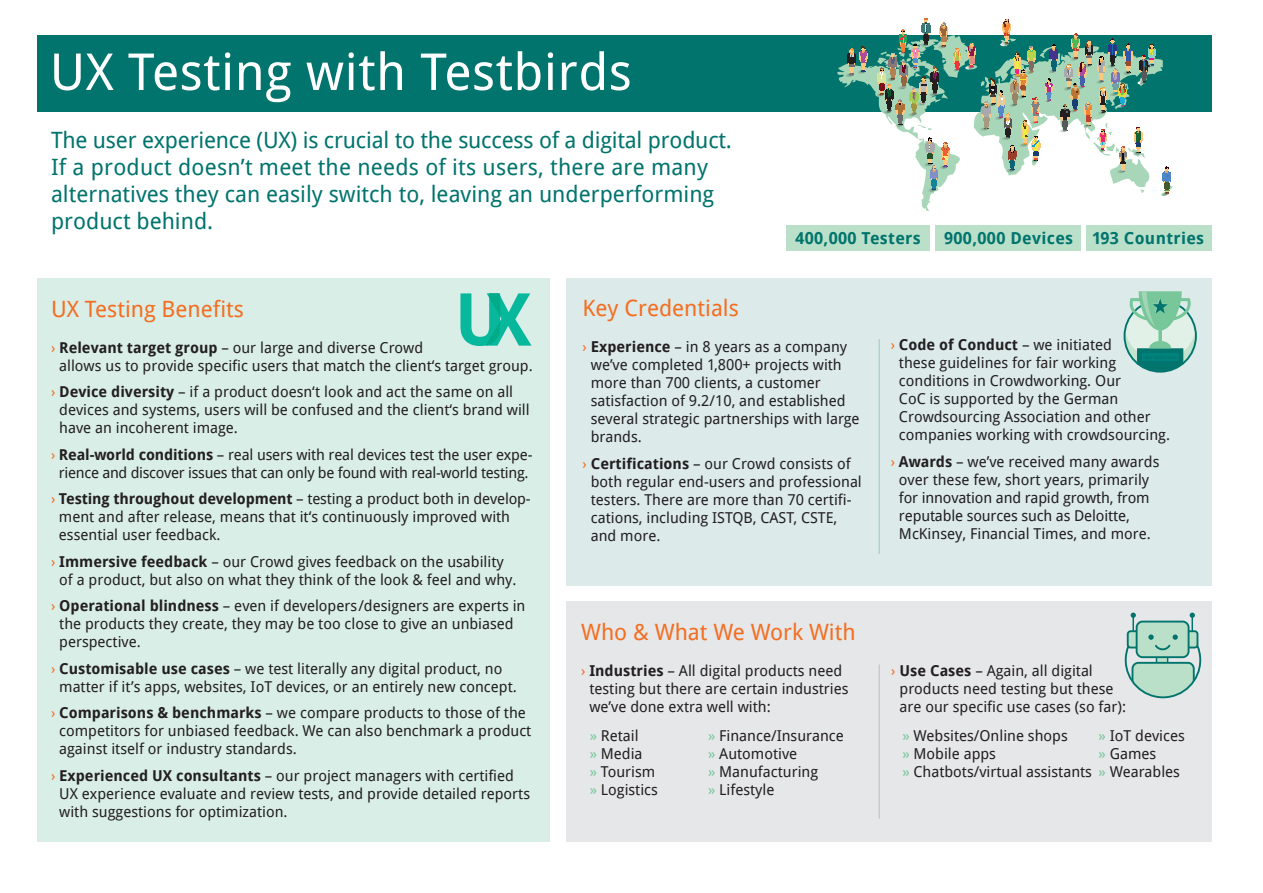
<style>
.page{position:relative;width:1263px;height:893px;background:#fff}
.page>*{position:absolute;margin:0;border:0;box-sizing:border-box;transform-origin:0 0}
.Ü2_schwarz_fett{font:51px "Droid Sans";letter-spacing:.01em;color:#fff}
.Ü2_schwarz_fett-2{font:22.5px "Droid Sans";color:#00746d}
.Ü2_schwarz_fett-3{font:22.5px "Droid Sans";color:#f36e21}
.Ü2_schwarz_fett-4{font:700 16.5px "Droid Sans";letter-spacing:.02em;color:#00746d}
.t1{font:15px/18px "Droid Sans";color:#231f20}
.t2{font:15px/18px "Droid Sans";letter-spacing:-.02em;color:#231f20;text-align:center}
.s1{color:#f36e21}
.s2{font-weight:700}
.s3{color:#77c79a}
</style>
<div class="page">
<div style="left:37px;top:36px;width:1175px;height:76px;background:#00746d"></div>
<div style="left:37px;top:279px;width:512px;height:563px;background:#daeee8"></div>
<svg style="left:837px;top:35px;width:336px;height:176px"></svg>
<svg style="left:1162px;top:167px;width:9px;height:27px"></svg>
<svg style="left:925px;top:137px;width:24px;height:53px"></svg>
<svg style="left:847px;top:46px;width:20px;height:29px"></svg>
<svg style="left:877px;top:18px;width:70px;height:110px"></svg>
<svg style="left:981px;top:19px;width:174px;height:153px"></svg>
<img style="left:899px;top:42px;width:255px;height:29px">
<img style="left:980px;top:123px;width:160px;height:33px">
<svg style="left:460px;top:293px;width:71px;height:53px"></svg>
<div style="left:566px;top:279px;width:646px;height:307px;background:#dceaea"></div>
<div style="left:1137px;top:348px;width:46px;height:24px;background:#00827c;border:5px solid #00746d"></div>
<svg style="left:1124px;top:291px;width:72px;height:69px"></svg>
<div style="left:1138px;top:361px;width:44px;height:6px;background:#00746d"></div>
<div style="left:566px;top:602px;width:646px;height:240px;background:#e6e7e9"></div>
<svg style="left:1156px;top:650px;width:12px;height:21px"></svg>
<div style="left:1156px;top:649px;width:12px;height:23px;border:1px solid #00746d;border-radius:3px"></div>
<svg style="left:1131px;top:662px;width:64px;height:35px;background:#aad3c2"></svg>
<div style="left:1125px;top:622px;width:76px;height:76px;border:2px solid #00746d;border-radius:50%"></div>
<svg style="left:1190px;top:613px;width:5px;height:17px"></svg>
<svg style="left:1130px;top:613px;width:6px;height:17px"></svg>
<svg style="left:1128px;top:631px;width:69px;height:16px"></svg>
<div style="left:1127px;top:630px;width:71px;height:18px;border:2px solid #00746d;border-radius:3px"></div>
<div style="left:1137px;top:622px;width:51px;height:35px;background:#bbe0c9;border-radius:6px"></div>
<div style="left:1136px;top:621px;width:53px;height:37px;border:2px solid #00746d;border-radius:6px"></div>
<svg style="left:1148px;top:634px;width:30px;height:17px"></svg>
<hr style="left:879px;top:664px;width:1px;height:155px;background:#bcbdc0">
<hr style="left:879px;top:339px;width:1px;height:215px;background:#9ec7c6">
<div style="left:934px;top:225px;width:147px;height:26px;background:#bbe0c9"></div>
<div style="left:1083px;top:225px;width:129px;height:26px;background:#bbe0c9"></div>
<div style="left:787px;top:225px;width:143px;height:26px;background:#bbe0c9"></div>
<hr style="left:1081px;top:223px;width:4px;height:30px;background:#fff">
<p class="Ü2_schwarz_fett" style="left:50px;top:43px;width:584px">UX Testing with Testbirds</p>
<p class="Ü2_schwarz_fett-2" style="left:51px;top:127px;width:682px">The user experience (UX) is crucial to the success of a digital product.</p>
<p class="Ü2_schwarz_fett-2" style="left:51px;top:154px;width:659px">If a product doesn’t meet the needs of its users, there are many</p>
<p class="Ü2_schwarz_fett-2" style="left:51px;top:181px;width:665px">alternatives they can easily switch to, leaving an underperforming</p>
<p class="Ü2_schwarz_fett-2" style="left:51px;top:208px;width:164px">product behind.</p>
<p class="Ü2_schwarz_fett-4" style="left:795px;top:229px;width:127px">400,000 Testers</p>
<p class="Ü2_schwarz_fett-4" style="left:944px;top:229px;width:262px">900,000 Devices 193 Countries</p>
<p class="Ü2_schwarz_fett-3" style="left:51px;top:296px;width:194px">UX Testing Benefits</p>
<p class="t1" style="left:59px;top:338px;width:475px;text-indent:-8px"><span class="s1">›</span> <span class="s2">Relevant target group</span> – our large and diverse Crowd<br>allows us to provide specific users that match the client‘s target group.</p>
<p class="t1" style="left:59px;top:383px;width:472px;text-indent:-8px"><span class="s1">›</span> <span class="s2">Device diversity</span> – if a product doesn‘t look and act the same on all devices and systems, users will be confused and the client‘s brand will have an incoherent image.</p>
<p class="t2" style="left:51px;top:445px;width:482px"><span class="s1">›</span> <span class="s2">Real-world conditions</span> – real users with real devices test the user expe&shy;rience and discover issues that can only be found with real-world testing.</p>
<p class="t1" style="left:59px;top:490px;width:472px;text-indent:-8px"><span class="s1">›</span> <span class="s2">Testing throughout development</span> – testing a product both in develop&shy;ment and after release, means that it‘s continuously improved with essential user feedback.</p>
<p class="t1" style="left:59px;top:552px;width:459px;text-indent:-8px"><span class="s1">›</span> <span class="s2">Immersive feedback</span> – our Crowd gives feedback on the usability of a product, but also on what they think of the look &amp; feel and why.</p>
<p class="t1" style="left:59px;top:597px;width:468px;text-indent:-8px"><span class="s1">›</span> <span class="s2">Operational blindness</span> – even if developers/designers are experts in the products they create, they may be too close to give an unbiased perspective.</p>
<p class="t1" style="left:59px;top:659px;width:459px;text-indent:-8px"><span class="s1">›</span> <span class="s2">Customisable use cases</span> – we test literally any digital product, no matter if it’s apps, websites, IoT devices, or an entirely new concept.</p>
<p class="t1" style="left:59px;top:704px;width:474px;text-indent:-8px"><span class="s1">›</span> <span class="s2">Comparisons &amp; benchmarks</span> – we compare products to those of the competitors for unbiased feedback. We can also benchmark a product against itself or industry standards.</p>
<p class="t1" style="left:59px;top:766px;width:472px;text-indent:-8px"><span class="s1">›</span> <span class="s2">Experienced UX consultants</span> – our project managers with certified<br>UX experience evaluate and review tests, and provide detailed reports with suggestions for optimization.</p>
<p class="Ü2_schwarz_fett-3" style="left:583px;top:295px;width:158px">Key Credentials</p>
<p class="t1" style="left:591px;top:338px;width:270px;text-indent:-8px"><span class="s1">›</span> <span class="s2">Experience</span> – in 8 years as a company we’ve completed 1,800+ projects with more than 700 clients, a customer satisfaction of 9.2/10, and established several strategic partnerships with large brands.</p>
<p class="t1" style="left:591px;top:455px;width:273px;text-indent:-8px"><span class="s1">›</span> <span class="s2">Certifications</span> – our Crowd consists of both regular end-users and professional testers. There are more than 70 certifi&shy;cations, including ISTQB, CAST, CSTE, and more.</p>
<p class="t1" style="left:899px;top:336px;width:273px;text-indent:-8px"><span class="s1">›</span> <span class="s2">Code of Conduct</span> – we initiated<br>these guidelines for fair working conditions in Crowdworking. Our<br>CoC is supported by the German Crowdsourcing Association and other companies working with crowdsourcing.</p>
<p class="t1" style="left:899px;top:452px;width:262px;text-indent:-8px"><span class="s1">›</span> <span class="s2">Awards</span> – we’ve received many awards over these few, short years, primarily for innovation and rapid growth, from reputable sources such as Deloitte, McKinsey, Financial Times, and more.</p>
<h2 class="Ü2_schwarz_fett-3" style="left:581px;top:619px;width:276px">Who &amp; What We Work With</h2>
<p class="t1" style="left:589px;top:662px;width:261px;text-indent:-8px"><span class="s1">›</span> <span class="s2">Industries</span> – All digital products need testing but there are certain industries we’ve done extra well with:</p>
<p class="t1" style="left:590px;top:727px;width:70px"><span class="s3">»</span> Retail<br><span class="s3">»</span> Media<br><span class="s3">»</span> Tourism <span class="s3">»</span> Logistics</p>
<p class="t1" style="left:708px;top:727px;width:137px"><span class="s3">»</span> Finance/Insurance <span class="s3">»</span> Automotive<br><span class="s3">»</span> Manufacturing<br><span class="s3">»</span> Lifestyle</p>
<p class="t1" style="left:899px;top:662px;width:228px;text-indent:-8px"><span class="s1">›</span> <span class="s2">Use Cases</span> – Again, all digital products need testing but these are our specific use cases (so far):</p>
<p class="t1" style="left:902px;top:727px;width:167px"><span class="s3">»</span> Websites/Online shops</p>
<p class="t1" style="left:902px;top:745px;width:95px"><span class="s3">»</span> Mobile apps</p>
<p class="t1" style="left:902px;top:763px;width:279px"><span class="s3">»</span> Chatbots/virtual assistants <span class="s3">»</span> Wearables</p>
<p class="t1" style="left:1098px;top:727px;width:88px"><span class="s3">»</span> IoT devices</p>
<p class="t1" style="left:1098px;top:745px;width:59px"><span class="s3">»</span> Games</p>
</div>
